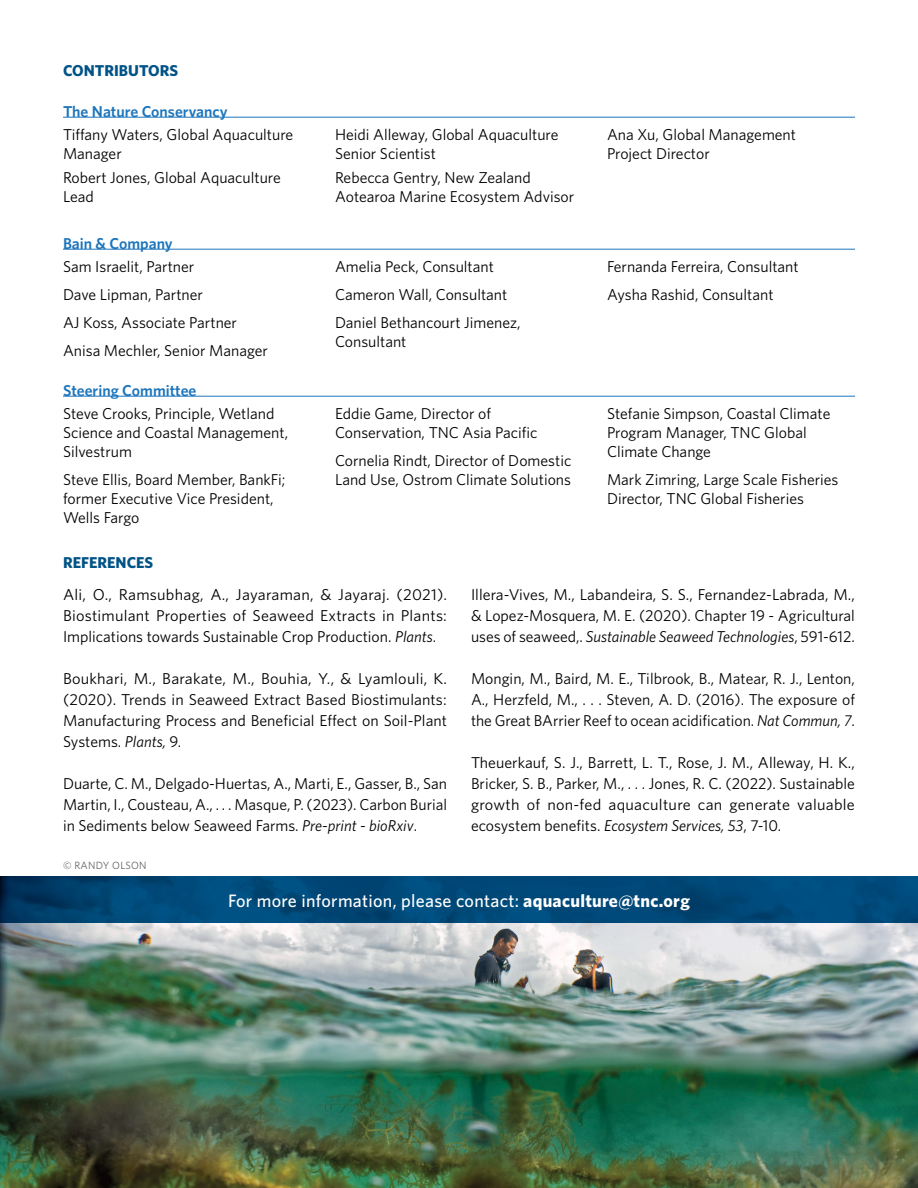
<style>
.page{position:relative;width:918px;height:1188px;background:#fff}
.page>*{position:absolute;margin:0;border:0;box-sizing:border-box;transform-origin:0 0}
.t1{font:500 18px "Whitney";letter-spacing:.015em;color:#fff}
.t2{font:15.75px/18.9px "Whitney";color:#000}
.t3{font:600 15.75px "Whitney";color:#1c75bc}
.t4{font:700 15.75px "Whitney";color:#005387}
.t5{font:10.5px "Whitney";letter-spacing:.025em;color:#636466}
.s1{font-style:italic}
.s2{font-weight:700}
</style>
<div class="page">
<hr style="left:63px;top:117px;width:792px;height:1px;background:#1c75bc">
<hr style="left:63px;top:249px;width:792px;height:1px;background:#1c75bc">
<hr style="left:63px;top:396px;width:792px;height:1px;background:#1c75bc">
<img style="left:0;top:923px;width:918px;height:265px">
<svg style="left:0;top:877px;width:918px;height:46px;background:#004776"></svg>
<p class="t4" style="left:63px;top:60px;width:117px">CONTRIBUTORS</p>
<p class="t3" style="left:63px;top:101px;width:166px">The Nature Conservancy</p>
<p class="t2" style="left:63px;top:125px;width:232px">Tiffany Waters, Global Aquaculture<br>Manager</p>
<p class="t2" style="left:63px;top:167px;width:219px">Robert Jones, Global Aquaculture<br>Lead</p>
<p class="t2" style="left:335px;top:125px;width:225px">Heidi Alleway, Global Aquaculture<br>Senior Scientist</p>
<p class="t2" style="left:335px;top:167px;width:241px">Rebecca Gentry, New Zealand<br>Aotearoa Marine Ecosystem Advisor</p>
<p class="t3" style="left:63px;top:233px;width:111px">Bain &amp; Company</p>
<p class="t2" style="left:63px;top:253px;width:206px;line-height:27.9px">Sam Israelit, Partner<br>Dave Lipman, Partner<br>AJ Koss, Associate Partner<br>Anisa Mechler, Senior Manager</p>
<p class="t2" style="left:335px;top:253px;width:187px;line-height:27.9px">Amelia Peck, Consultant<br>Cameron Wall, Consultant<br>Daniel Bethancourt Jimenez,</p>
<p class="t2" style="left:335px;top:332px;width:73px">Consultant</p>
<p class="t3" style="left:63px;top:380px;width:135px">Steering Committee</p>
<p class="t2" style="left:63px;top:404px;width:227px">Steve Crooks, Principle, Wetland<br>Science and Coastal Management,<br>Silvestrum</p>
<p class="t2" style="left:63px;top:470px;width:224px">Steve Ellis, Board Member, BankFi; former Executive Vice President,<br>Wells Fargo</p>
<p class="t2" style="left:335px;top:404px;width:204px">Eddie Game, Director of<br>Conservation, TNC Asia Pacific</p>
<p class="t2" style="left:335px;top:451px;width:238px">Cornelia Rindt, Director of Domestic<br>Land Use, Ostrom Climate Solutions</p>
<p class="t2" style="left:607px;top:125px;width:191px">Ana Xu, Global Management<br>Project Director</p>
<p class="t2" style="left:607px;top:253px;width:193px;line-height:27.9px">Fernanda Ferreira, Consultant<br>Aysha Rashid, Consultant</p>
<p class="t2" style="left:607px;top:404px;width:225px">Stefanie Simpson, Coastal Climate<br>Program Manager, TNC Global<br>Climate Change</p>
<p class="t2" style="left:607px;top:470px;width:233px">Mark Zimring, Large Scale Fisheries<br>Director, TNC Global Fisheries</p>
<p class="t4" style="left:63px;top:552px;width:92px">REFERENCES</p>
<p class="t2" style="left:63px;top:584px;width:386px;line-height:21px;text-align:justify">Ali, O., Ramsubhag, A., Jayaraman, &amp; Jayaraj. (2021).<br>Biostimulant Properties of Seaweed Extracts in Plants:<br>Implications towards Sustainable Crop Production. <span class="s1">Plants</span>.</p>
<p class="t2" style="left:63px;top:668px;width:386px;line-height:21px;text-align:justify">Boukhari, M., Barakate, M., Bouhia, Y., &amp; Lyamlouli, K. (2020). Trends in Seaweed Extract Based Biostimulants:<br>Manufacturing Process and Beneficial Effect on Soil-Plant Systems. <span class="s1">Plants,</span> 9.</p>
<p class="t2" style="left:63px;top:773px;width:386px;line-height:21px;text-align:justify">Duarte, C. M., Delgado-Huertas, A., Marti, E., Gasser, B., San Martin, I., Cousteau, A., . . . Masque, P. (2023). Carbon Burial in Sediments below Seaweed Farms. <span class="s1">Pre-print - bioRxiv</span>.</p>
<p class="t5" style="left:63px;top:858px;width:85px">© RANDY OLSON</p>
<p class="t2" style="left:471px;top:584px;width:386px;line-height:21px;text-align:justify">Illera-Vives, M., Labandeira, S. S., Fernandez-Labrada, M., &amp; Lopez-Mosquera, M. E. (2020). Chapter 19 - Agricultural uses of seaweed,. <span class="s1">Sustainable Seaweed Technologies</span>, 591-612.</p>
<p class="t2" style="left:471px;top:668px;width:386px;line-height:21px;text-align:justify">Mongin, M., Baird, M. E., Tilbrook, B., Matear, R. J., Lenton, A., Herzfeld, M., . . . Steven, A. D. (2016). The exposure of the Great BArrier Reef to ocean acidification. <span class="s1">Nat Commun, 7</span>.</p>
<p class="t2" style="left:471px;top:752px;width:386px;line-height:21px;text-align:justify">Theuerkauf, S. J., Barrett, L. T., Rose, J. M., Alleway, H. K., Bricker, S. B., Parker, M., . . . Jones, R. C. (2022). Sustainable growth of non-fed aquaculture can generate valuable ecosystem benefits. <span class="s1">Ecosystem Services, 53</span>, 7-10.</p>
<p class="t1" style="left:228px;top:889px;width:463px">For more information, please contact: <span class="s2">aquaculture@tnc.org</span></p>
</div>
